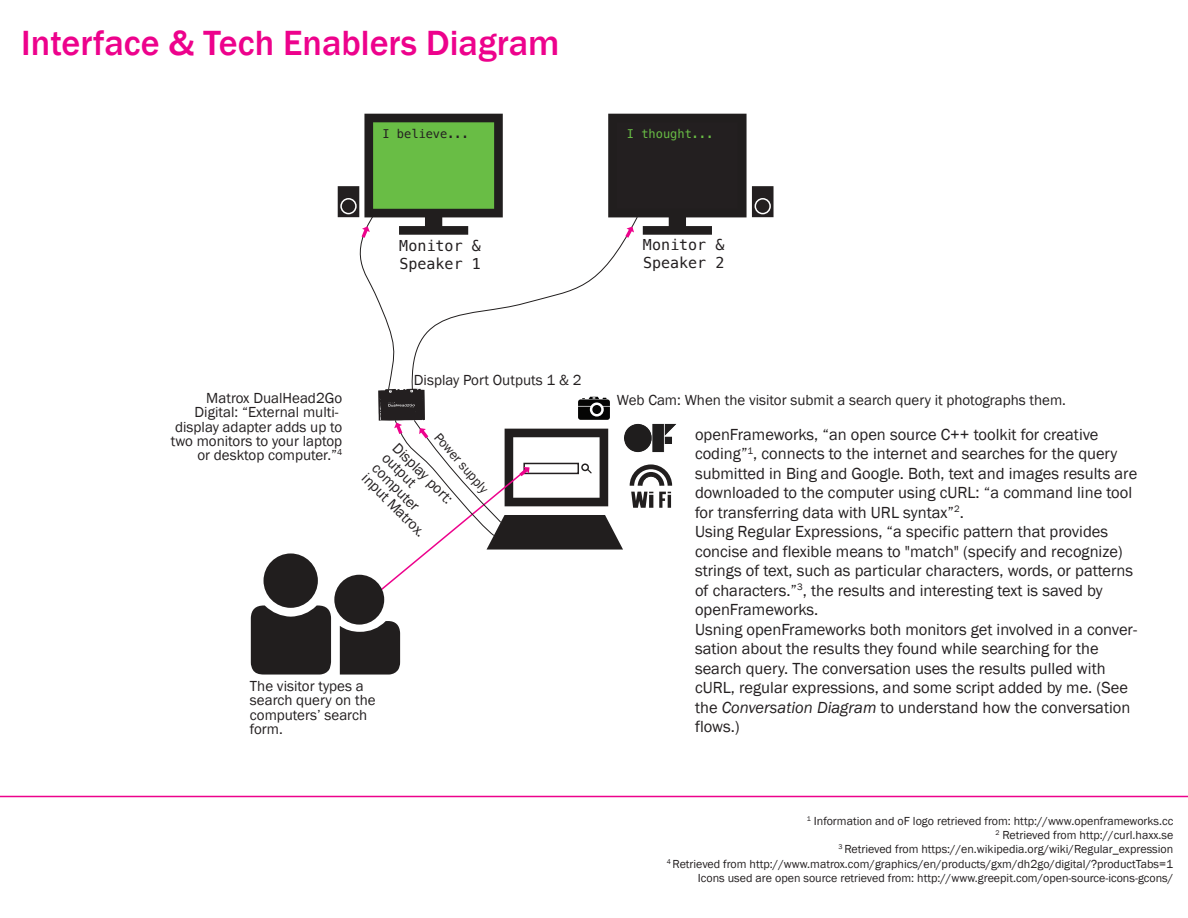
<style>
.page{position:relative;width:1188px;height:918px;background:#fff}
.page>*{position:absolute;margin:0;border:0;box-sizing:border-box;transform-origin:0 0}
.t1{font:500 36px "Franklin Gothic";color:#ed028c}
.t2{font:16.5px/19.5px "Franklin Gothic";color:#231f20}
.t3{font:15px/14.4px "Franklin Gothic";color:#231f20}
.t4{font:15px/18px "Menlo";color:#231f20}
.t5{font:13.5px "Franklin Gothic";color:#231f20}
.t6{font:12px/14.4px "Franklin Gothic";color:#231f20;text-align:right}
.t7{font:12px "Menlo";color:#231f20}
.t8{font:12px "Menlo";color:#69bd45}
.s1{font-style:italic}
</style>
<div class="page">
<svg style="left:251px;top:605px;width:80px;height:70px;background:#363333"></svg>
<div style="left:264px;top:553px;width:54px;height:55px;background:#211e1e;border-radius:50%"></div>
<div style="left:334px;top:575px;width:50px;height:50px;background:#211e1e;border-radius:50%"></div>
<svg style="left:340px;top:621px;width:60px;height:54px;background:#3b3939"></svg>
<hr style="left:0;top:796px;width:1188px;height:1px;background:#ed028c">
<div style="left:338px;top:186px;width:21px;height:31px;background:#231f20"></div>
<div style="left:340px;top:198px;width:17px;height:16px;border:2px solid #fff;border-radius:50%"></div>
<div style="left:752px;top:186px;width:22px;height:31px;background:#231f20;border:2px solid #231f20"></div>
<div style="left:755px;top:198px;width:16px;height:16px;border:2px solid #fff;border-radius:50%"></div>
<svg style="left:347px;top:114px;width:400px;height:496px"></svg>
<h1 class="t1" style="left:21px;top:21px;width:540px">Interface &amp; Tech Enablers Diagram</h1>
<p class="t7" style="left:382px;top:126px;width:88px">I believe...</p>
<p class="t8" style="left:627px;top:126px;width:88px">I thought...</p>
<p class="t4" style="left:400px;top:237px;width:83px">Monitor &amp;<br>Speaker 1</p>
<p class="t4" style="left:643px;top:236px;width:83px">Monitor &amp;<br>Speaker 2</p>
<p class="t3" style="left:171px;top:391px;width:173px;text-align:right">Matrox DualHead2Go<br>Digital: “External multi&shy;display adapter adds up to two monitors to your laptop or desktop computer.”<sup>4</sup></p>
<p class="t3" style="left:414px;top:373px;width:169px">Display Port Outputs 1 &amp; 2</p>
<p class="t5" style="left:443px;top:429px;width:76px;rotate:49deg">Power supply</p>
<p class="t3" style="left:400px;top:440px;width:84px;rotate:45deg">Display port: output computer input Matrox.</p>
<p class="t3" style="left:250px;top:679px;width:127px">The visitor types a search query on the computers’ search form.</p>
<p class="t3" style="left:617px;top:393px;width:451px">Web Cam: When the visitor submit a search query it photographs them.</p>
<p class="t2" style="left:695px;top:425px;width:444px">openFrameworks, “an open source C++ toolkit for creative coding”<sup>1</sup>, connects to the internet and searches for the query submitted in Bing and Google. Both, text and images results are downloaded to the computer using cURL: “a command line tool for transferring data with URL syntax”<sup>2</sup>.<br>Using Regular Expressions, “a specific pattern that provides concise and flexible means to "match" (specify and recognize) strings of text, such as particular characters, words, or patterns of characters.”<sup>3</sup>, the results and interesting text is saved by openFrameworks.<br>Usning openFrameworks both monitors get involved in a conver&shy;sation about the results they found while searching for the search query. The conversation uses the results pulled with cURL, regular expressions, and some script added by me. (See the <span class="s1">Conversation Diagram</span> to understand how the conversation flows.)</p>
<p class="t6" style="left:667px;top:814px;width:508px"><sup>1</sup> Information and oF logo retrieved from: http://www.openframeworks.cc<br><sup>2</sup> Retrieved from http://curl.haxx.se<br><sup>3</sup> Retrieved from https://en.wikipedia.org/wiki/Regular_expression<br><sup>4</sup> Retrieved from http://www.matrox.com/graphics/en/products/gxm/dh2go/digital/?productTabs=1<br>Icons used are open source retrieved from: http://www.greepit.com/open-source-icons-gcons/</p>
</div>
